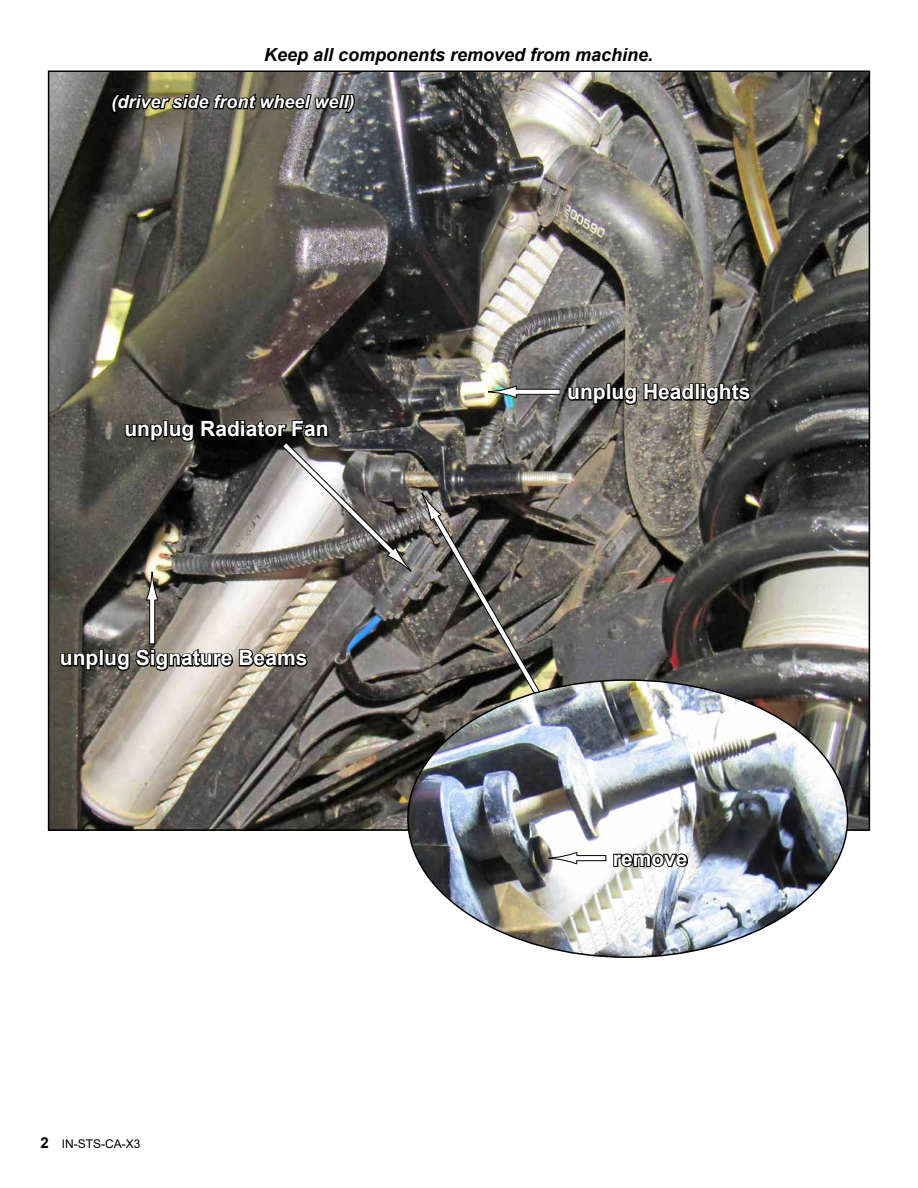
<style>
.page{position:relative;width:918px;height:1188px;background:#fff}
.page>*{position:absolute;margin:0;border:0;box-sizing:border-box;transform-origin:0 0}
.t1{font:700 21px "Arial";color:#fff}
.t2{font:italic 700 18px "Arial";color:#000}
.t3{font:italic 700 18px "Arial";color:#fff}
.t4{font:12px "Arial";color:#000}
.s1{font-weight:700;font-size:15px}
</style>
<div class="page">
<img style="left:51px;top:73px;width:816px;height:755px">
<img style="left:110px;top:91px;width:246px;height:23px">
<svg style="left:421px;top:493px;width:157px;height:187px;background:#625f59"></svg>
<svg style="left:59px;top:635px;width:250px;height:38px;background:#6d6860"></svg>
<div style="left:150px;top:600px;width:5px;height:44px;background:#fff"></div>
<div style="left:149px;top:599px;width:6px;height:45px;border:1px solid #000"></div>
<svg style="left:566px;top:380px;width:129px;height:27px;background:#44423e"></svg>
<div style="left:695px;top:383px;width:5px;height:18px;border:2px solid #000"></div>
<svg style="left:701px;top:369px;width:51px;height:38px;background:#464440"></svg>
<div style="left:516px;top:389px;width:44px;height:5px;background:#fff"></div>
<div style="left:516px;top:389px;width:45px;height:6px;border:1px solid #000"></div>
<svg style="left:488px;top:385px;width:29px;height:13px"></svg>
<img style="left:124px;top:406px;width:288px;height:195px">
<img style="left:408px;top:680px;width:440px;height:277px">
<div style="left:576px;top:856px;width:30px;height:5px;background:#fff"></div>
<div style="left:576px;top:855px;width:30px;height:6px;border:1px solid #000"></div>
<svg style="left:548px;top:852px;width:29px;height:13px"></svg>
<svg style="left:612px;top:852px;width:78px;height:18px"></svg>
<p class="t2" style="left:264px;top:42px;width:391px">Keep all components removed from machine.</p>
<p class="t3" style="left:111px;top:90px;width:245px">(driver side front wheel well)</p>
<p class="t1" style="left:124px;top:414px;width:206px">unplug Radiator Fan</p>
<p class="t1" style="left:60px;top:643px;width:249px">unplug Signature Beams</p>
<p class="t4" style="left:40px;top:1135px;width:101px"><span class="s1">2</span> IN-STS-CA-X3</p>
<p class="t1" style="left:567px;top:377px;width:185px">unplug Headlights</p>
<p class="t1" style="left:613px;top:844px;width:76px">remove</p>
</div>
